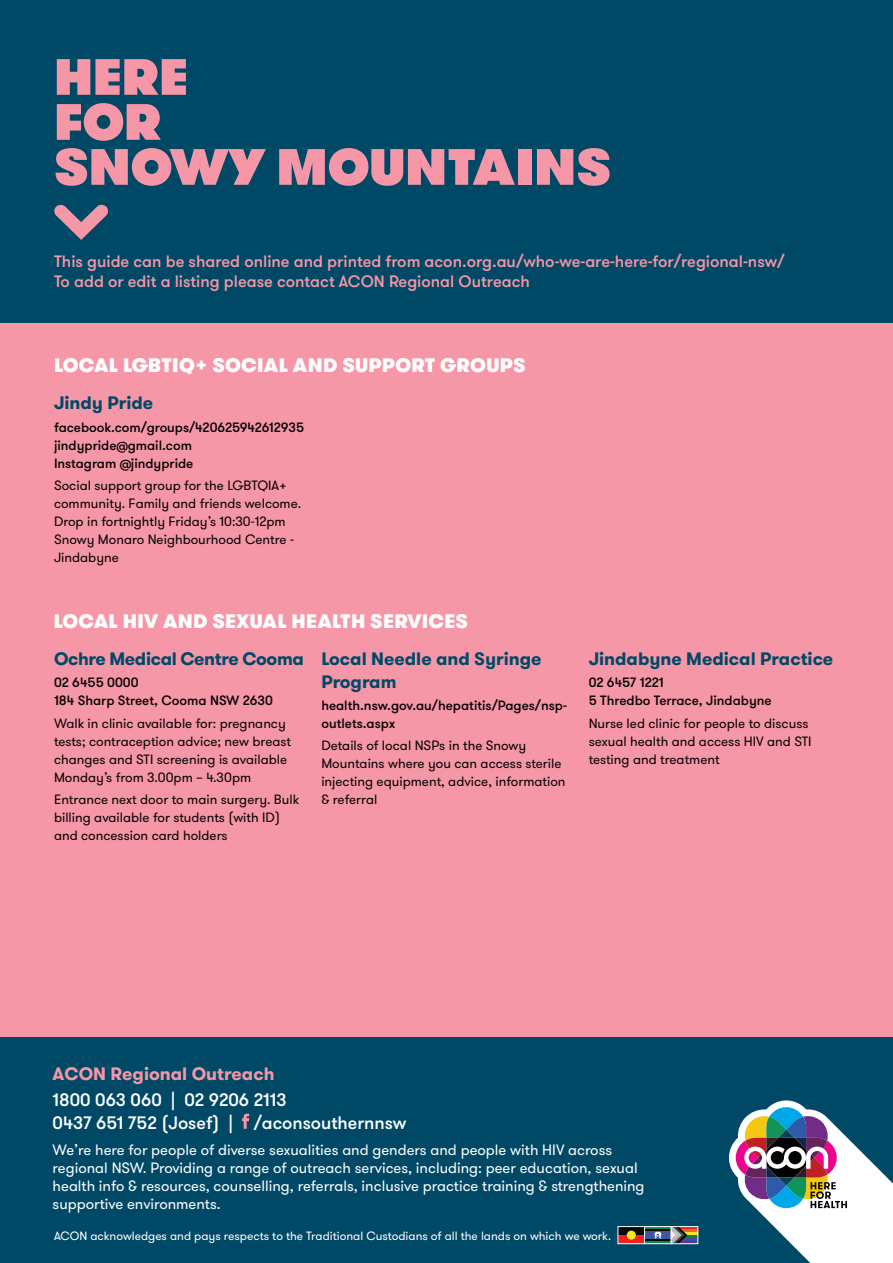
<style>
.page{position:relative;width:893px;height:1263px;background:#004966}
.page>*{position:absolute;margin:0;border:0;box-sizing:border-box;transform-origin:0 0}
.here_for{font:800 51px "GT Walsheim";letter-spacing:.005em;color:#f597a7}
.heading{font:900 19.5px "GT Walsheim";letter-spacing:.015em;color:#fff}
.org_name{font:700 18px/22.5px "GT Walsheim";color:#004966}
.t1{font:500 18px "GT Walsheim";color:#fff}
.org_name-2{font:700 18px "GT Walsheim";letter-spacing:-.02em;color:#004966}
.t2{font:700 18px "GT Walsheim";color:#f597a7}
.t3{font:500 16.5px "GT Walsheim";color:#f597a7}
.t4{font:15px/18px "GT Walsheim";color:#fff}
.sub_head{font:13.5px/18px "GT Walsheim";color:#080302}
.sub_head-2{font:500 13.5px/18px "GT Walsheim";color:#080302}
.t5{font:12px "GT Walsheim";color:#fff}
</style>
<div class="page">
<div style="left:0;top:323px;width:893px;height:713px;background:#f597a7"></div>
<svg style="left:729px;top:1100px;width:164px;height:163px"></svg>
<div style="left:618px;top:1235px;width:27px;height:9px;background:#ee2123"></div>
<div style="left:618px;top:1226px;width:27px;height:9px;background:#070904"></div>
<div style="left:627px;top:1230px;width:9px;height:10px;background:#f0e81f;border-radius:50%"></div>
<div style="left:617px;top:1226px;width:28px;height:18px;border:1px solid #fff"></div>
<hr style="left:645px;top:1226px;width:26px;height:4px;background:#118943">
<hr style="left:645px;top:1240px;width:26px;height:4px;background:#118943">
<div style="left:645px;top:1230px;width:26px;height:10px;background:#3c58a4"></div>
<hr style="left:645px;top:1229px;width:26px;height:2px;background:#070904">
<hr style="left:645px;top:1239px;width:26px;height:2px;background:#070904">
<svg style="left:654px;top:1231px;width:8px;height:8px"></svg>
<div style="left:644px;top:1226px;width:28px;height:18px;border:1px solid #fff"></div>
<hr style="left:671px;top:1226px;width:27px;height:3px;background:#ee2123">
<hr style="left:671px;top:1229px;width:27px;height:3px;background:#f36a21">
<hr style="left:671px;top:1232px;width:27px;height:3px;background:#f7e623">
<hr style="left:671px;top:1235px;width:27px;height:3px;background:#0e813f">
<hr style="left:671px;top:1238px;width:27px;height:3px;background:#3c50a2">
<hr style="left:671px;top:1241px;width:27px;height:3px;background:#702c86">
<svg style="left:673px;top:1228px;width:14px;height:14px"></svg>
<div style="left:671px;top:1226px;width:27px;height:18px;border:1px solid #fff"></div>
<svg style="left:242px;top:1114px;width:7px;height:15px"></svg>
<svg style="left:54px;top:204px;width:54px;height:36px"></svg>
<p class="here_for" style="left:54px;top:41px;width:136px">HERE</p>
<p class="here_for" style="left:54px;top:86px;width:109px">FOR</p>
<p class="here_for" style="left:54px;top:131px;width:559px">SNOWY MOUNTAINS</p>
<p class="t3" style="left:54px;top:251px;width:732px">This guide can be shared online and printed from acon.org.au/who-we-are-here-for/regional-nsw/</p>
<p class="t3" style="left:54px;top:270px;width:477px">To add or edit a listing please contact ACON Regional Outreach</p>
<p class="heading" style="left:54px;top:352px;width:473px">LOCAL LGBTIQ+ SOCIAL AND SUPPORT GROUPS</p>
<p class="org_name" style="left:54px;top:392px;width:101px">Jindy Pride</p>
<p class="sub_head-2" style="left:54px;top:418px;width:252px">facebook.com/groups/420625942612935</p>
<p class="sub_head-2" style="left:54px;top:436px;width:140px">jindypride@gmail.com</p>
<p class="sub_head-2" style="left:54px;top:454px;width:141px">Instagram @jindypride</p>
<p class="sub_head" style="left:54px;top:477px;width:249px">Social support group for the LGBTQIA+ community. Family and friends welcome.</p>
<p class="sub_head" style="left:54px;top:513px;width:233px">Drop in fortnightly Friday’s 10:30-12pm</p>
<p class="sub_head" style="left:54px;top:531px;width:241px">Snowy Monaro Neighbourhood Centre -<br>Jindabyne</p>
<p class="heading" style="left:54px;top:608px;width:416px">LOCAL HIV AND SEXUAL HEALTH SERVICES</p>
<p class="org_name-2" style="left:54px;top:647px;width:251px">Ochre Medical Centre Cooma</p>
<p class="sub_head-2" style="left:54px;top:674px;width:221px">02 6455 0000<br>184 Sharp Street, Cooma NSW 2630</p>
<p class="sub_head" style="left:54px;top:714px;width:238px">Walk in clinic available for: pregnancy tests; contraception advice; new breast changes and STI screening is available Monday’s from 3.00pm – 4.30pm</p>
<p class="sub_head" style="left:54px;top:790px;width:247px">Entrance next door to main surgery. Bulk billing available for students (with ID) and concession card holders</p>
<p class="org_name" style="left:321px;top:648px;width:222px">Local Needle and Syringe<br>Program</p>
<p class="sub_head-2" style="left:321px;top:696px;width:247px">health.nsw.gov.au/hepatitis/Pages/nsp&shy;outlets.aspx</p>
<p class="sub_head" style="left:321px;top:737px;width:246px">Details of local NSPs in the Snowy<br>Mountains where you can access sterile injecting equipment, advice, information &amp; referral</p>
<p class="org_name" style="left:589px;top:648px;width:246px">Jindabyne Medical Practice</p>
<p class="sub_head-2" style="left:589px;top:674px;width:77px">02 6457 1221</p>
<p class="sub_head-2" style="left:589px;top:692px;width:185px">5 Thredbo Terrace, Jindabyne</p>
<p class="sub_head" style="left:589px;top:714px;width:224px">Nurse led clinic for people to discuss sexual health and access HIV and STI testing and treatment</p>
<p class="t2" style="left:53px;top:1061px;width:223px">ACON Regional Outreach</p>
<p class="t1" style="left:53px;top:1089px;width:235px">1800 063 060 | 02 9206 2113</p>
<p class="t1" style="left:53px;top:1111px;width:355px">0437 651 752 (Josef) | /aconsouthernnsw</p>
<p class="t4" style="left:53px;top:1141px;width:593px">We’re here for people of diverse sexualities and genders and people with HIV across regional NSW. Providing a range of outreach services, including: peer education, sexual health info &amp; resources, counselling, referrals, inclusive practice training &amp; strengthening supportive environments.</p>
<p class="t5" style="left:54px;top:1229px;width:559px">ACON acknowledges and pays respects to the Traditional Custodians of all the lands on which we work.</p>
</div>
